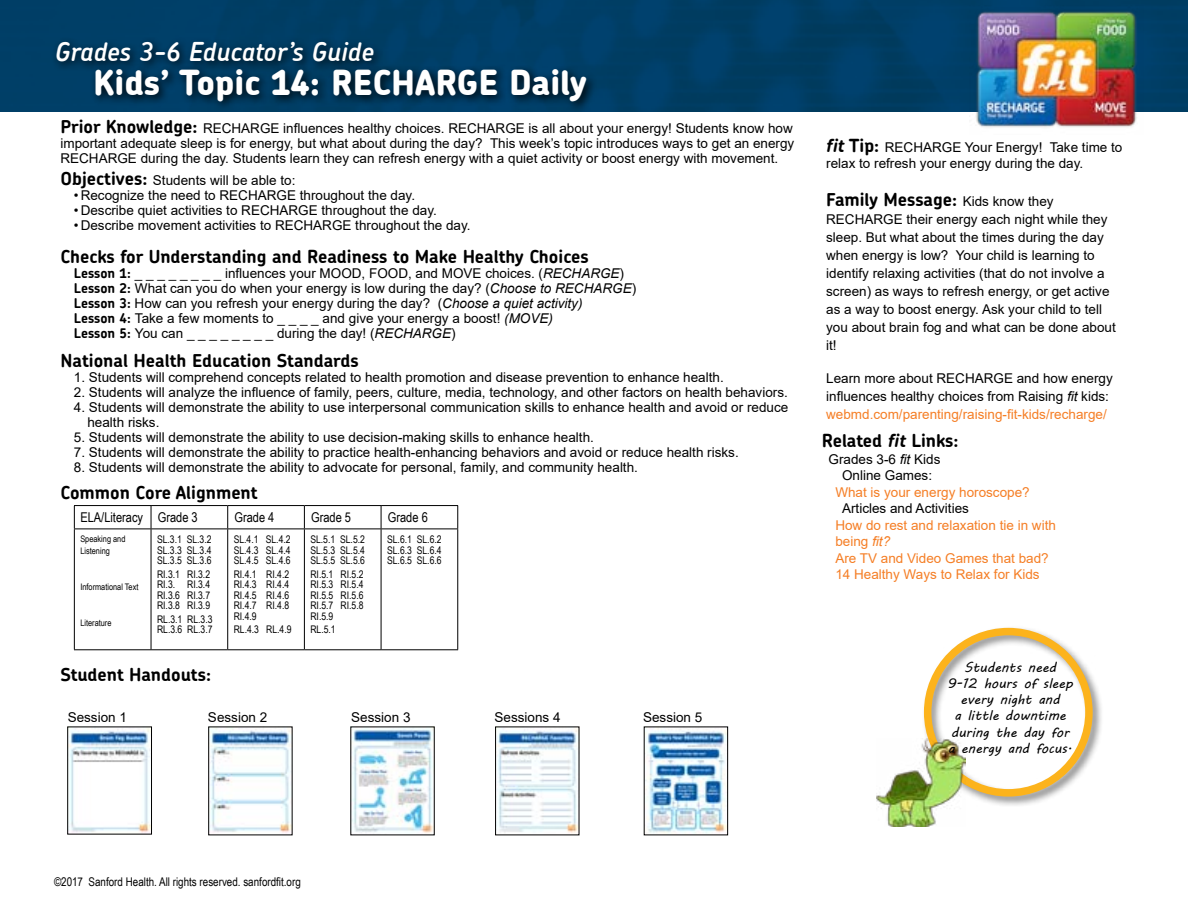
<style>
.page{position:relative;width:1188px;height:918px;background:#fff}
.page>*{position:absolute;margin:0;border:0;box-sizing:border-box;transform-origin:0 0}
.t1{font:800 34.5px "Chevin";color:#fff}
.t2{font:italic 600 25.95px "Chevin";color:#fff}
.t3{font:700 18px "Chevin";color:#000}
.t4{font:13.5px/18px "Arial";color:#000}
.t5{font:13.5px/16.5px "Arial";color:#f57e25}
.t6{font:13.5px/16.2px "MV Boli";color:#000;text-align:center}
.t7{font:13.5px "Arial Narrow";color:#000}
.t8{font:12px "Arial Narrow";color:#000}
.t9{font:10.5px/10.5px "Arial Narrow";color:#000;text-align:justify}
.t10{font:9px/12px "Arial Narrow";color:#000}
.s1{font-family:"Chevin";font-weight:700;font-size:18px}
.s2{font-family:"Chevin";font-weight:700}
.s3{font-style:italic}
.s4{font-family:"Chevin";font-weight:700;font-style:italic;font-size:18px}
.s5{font-family:"Arial";font-weight:400;font-size:13.5px}
.s6{color:#f57e25}
</style>
<div class="page">
<img style="left:0;top:0;width:1188px;height:111px">
<hr style="left:228px;top:505px;width:76px;height:1px;background:#000">
<svg style="left:73px;top:505px;width:190px;height:24px"></svg>
<hr style="left:304px;top:505px;width:77px;height:1px;background:#000">
<svg style="left:304px;top:506px;width:1px;height:23px"></svg>
<hr style="left:381px;top:505px;width:77px;height:1px;background:#000">
<svg style="left:381px;top:506px;width:1px;height:23px"></svg>
<svg style="left:457px;top:506px;width:1px;height:23px"></svg>
<hr style="left:74px;top:529px;width:77px;height:1px;background:#000">
<hr style="left:74px;top:529px;width:1px;height:120px;background:#000">
<hr style="left:151px;top:529px;width:77px;height:1px;background:#000">
<hr style="left:151px;top:529px;width:1px;height:120px;background:#000">
<hr style="left:228px;top:529px;width:76px;height:1px;background:#000">
<hr style="left:227px;top:529px;width:1px;height:120px;background:#000">
<hr style="left:304px;top:529px;width:77px;height:1px;background:#000">
<hr style="left:304px;top:529px;width:1px;height:120px;background:#000">
<hr style="left:381px;top:529px;width:77px;height:1px;background:#000">
<hr style="left:381px;top:529px;width:1px;height:120px;background:#000">
<hr style="left:457px;top:529px;width:1px;height:120px;background:#000">
<hr style="left:74px;top:649px;width:77px;height:1px;background:#000">
<hr style="left:151px;top:649px;width:77px;height:1px;background:#000">
<hr style="left:228px;top:649px;width:76px;height:1px;background:#000">
<hr style="left:304px;top:649px;width:77px;height:1px;background:#000">
<hr style="left:381px;top:649px;width:77px;height:1px;background:#000">
<div style="left:90px;top:65px;width:507px;height:48px;background:#000;opacity:.84"></div>
<div style="left:51px;top:37px;width:333px;height:34px;background:#000;opacity:.75"></div>
<img style="left:970px;top:6px;width:173px;height:122px">
<div style="left:922px;top:626px;width:181px;height:181px;background:#000;opacity:.45"></div>
<div style="left:924px;top:628px;width:169px;height:169px;border:8px solid #fcb31c;border-radius:50%"></div>
<img style="left:877px;top:738px;width:88px;height:89px">
<img style="left:210px;top:729px;width:80px;height:104px">
<img style="left:70px;top:729px;width:80px;height:103px">
<img style="left:353px;top:729px;width:79px;height:104px">
<img style="left:497px;top:729px;width:80px;height:104px">
<img style="left:646px;top:729px;width:80px;height:104px">
<h2 class="t2" style="left:54px;top:34px;width:321px">Grades 3-6 Educator’s Guide</h2>
<h1 class="t1" style="left:93px;top:60px;width:495px">Kids’ Topic 14: RECHARGE Daily</h1>
<p class="t4" style="left:60px;top:121px;width:735px;line-height:15px;text-align:justify"><span class="s1">Prior Knowledge:</span> RECHARGE influences healthy choices. RECHARGE is all about your energy! Students know how important adequate sleep is for energy, but what about during the day? This week’s topic introduces ways to get an energy RECHARGE during the day. Students learn they can refresh energy with a quiet activity or boost energy with movement.</p>
<p class="t4" style="left:60px;top:171px;width:237px"><span class="s1">Objectives:</span> Students will be able to:</p>
<p class="t4" style="left:74px;top:186px;width:343px">• Recognize the need to RECHARGE throughout the day.</p>
<p class="t4" style="left:74px;top:201px;width:364px">• Describe quiet activities to RECHARGE throughout the day.</p>
<p class="t4" style="left:74px;top:216px;width:398px">• Describe movement activities to RECHARGE throughout the day.</p>
<h3 class="t3" style="left:60px;top:245px;width:530px">Checks for Understanding and Readiness to Make Healthy Choices</h3>
<p class="t4" style="left:74px;top:266px;width:564px;line-height:15px"><span class="s2">Lesson 1:</span> _ _ _ _ _ _ _ _ influences your MOOD, FOOD, and MOVE choices. (<span class="s3">RECHARGE</span>)<br><span class="s2">Lesson 2:</span> What can you do when your energy is low during the day? (<span class="s3">Choose to RECHARGE</span>)<br><span class="s2">Lesson 3:</span> How can you refresh your energy during the day? (<span class="s3">Choose a quiet activity)<br></span><span class="s2">Lesson 4:</span> Take a few moments to _ _ _ _ and give your energy a boost! <span class="s3">(MOVE)<br></span><span class="s2">Lesson 5:</span> You can _ _ _ _ _ _ _ _ during the day! (<span class="s3">RECHARGE</span>)</p>
<h3 class="t3" style="left:60px;top:348px;width:300px">National Health Education Standards</h3>
<p class="t4" style="left:74px;top:368px;width:651px">1. Students will comprehend concepts related to health promotion and disease prevention to enhance health.</p>
<p class="t4" style="left:74px;top:383px;width:715px">2. Students will analyze the influence of family, peers, culture, media, technology, and other factors on health behaviors.</p>
<p class="t4" style="left:87px;top:399px;width:702px;line-height:15px;text-indent:-14px">4. Students will demonstrate the ability to use interpersonal communication skills to enhance health and avoid or reduce health risks.</p>
<p class="t4" style="left:74px;top:428px;width:521px">5. Students will demonstrate the ability to use decision-making skills to enhance health.</p>
<p class="t4" style="left:74px;top:443px;width:666px">7. Students will demonstrate the ability to practice health-enhancing behaviors and avoid or reduce health risks.</p>
<p class="t4" style="left:74px;top:458px;width:566px">8. Students will demonstrate the ability to advocate for personal, family, and community health.</p>
<h3 class="t3" style="left:60px;top:481px;width:199px">Common Core Alignment</h3>
<p class="t7" style="left:80px;top:507px;width:119px">ELA/Literacy Grade 3</p>
<p class="t7" style="left:234px;top:507px;width:42px">Grade 4</p>
<p class="t7" style="left:311px;top:507px;width:42px">Grade 5</p>
<p class="t7" style="left:388px;top:507px;width:42px">Grade 6</p>
<p class="t10" style="left:80px;top:533px;width:47px">Speaking and<br>Listening</p>
<p class="t10" style="left:80px;top:581px;width:60px">Informational Text</p>
<p class="t10" style="left:80px;top:617px;width:33px">Literature</p>
<p class="t9" style="left:157px;top:534px;width:56px">SL.3.1 SL.3.2<br>SL.3.3 SL.3.4<br>SL.3.5 SL.3.6</p>
<p class="t9" style="left:157px;top:568px;width:55px">RI.3.1 RI.3.2<br>RI.3. RI.3.4<br>RI.3.6 RI.3.7<br>RI.3.8 RI.3.9</p>
<p class="t9" style="left:157px;top:613px;width:57px">RL.3.1 RL.3.3<br>RL.3.6 RL.3.7</p>
<p class="t9" style="left:234px;top:534px;width:58px">SL.4.1 SL.4.2<br>SL.4.3 SL.4.4<br>SL.4.5 SL.4.6</p>
<p class="t9" style="left:234px;top:568px;width:57px">RI.4.1 RI.4.2<br>RI.4.3 RI.4.4<br>RI.4.5 RI.4.6<br>RI.4.7 RI.4.8<br>RI.4.9</p>
<p class="t9" style="left:234px;top:624px;width:59px">RL.4.3 RL.4.9</p>
<p class="t9" style="left:310px;top:534px;width:56px">SL.5.1 SL.5.2<br>SL.5.3 SL.5.4<br>SL.5.5 SL.5.6</p>
<p class="t9" style="left:310px;top:568px;width:55px">RI.5.1 RI.5.2<br>RI.5.3 RI.5.4<br>RI.5.5 RI.5.6<br>RI.5.7 RI.5.8<br>RI.5.9</p>
<p class="t9" style="left:310px;top:624px;width:27px">RL.5.1</p>
<p class="t9" style="left:387px;top:534px;width:56px">SL.6.1 SL.6.2<br>SL.6.3 SL.6.4<br>SL.6.5 SL.6.6</p>
<h3 class="t3" style="left:60px;top:662px;width:152px">Student Handouts:</h3>
<p class="t4" style="left:68px;top:708px;width:61px">Session 1</p>
<p class="t4" style="left:208px;top:708px;width:61px">Session 2</p>
<p class="t4" style="left:351px;top:708px;width:61px">Session 3</p>
<p class="t4" style="left:495px;top:708px;width:68px">Sessions 4</p>
<p class="t4" style="left:643px;top:708px;width:61px">Session 5</p>
<p class="t4" style="left:826px;top:139px;width:298px;line-height:16.2px"><span class="s4">fit</span> <span class="s1">Tip:</span> RECHARGE Your Energy! Take time to relax to refresh your energy during the day.</p>
<h3 class="t3" style="left:826px;top:187px;width:229px">Family Message: <span class="s5">Kids know they</span></h3>
<p class="t4" style="left:826px;top:210px;width:291px">RECHARGE their energy each night while they sleep. But what about the times during the day when energy is low? Your child is learning to identify relaxing activities (that do not involve a screen) as ways to refresh energy, or get active as a way to boost energy. Ask your child to tell you about brain fog and what can be done about it!</p>
<p class="t4" style="left:826px;top:369px;width:288px">Learn more about RECHARGE and how energy influences healthy choices from Raising <span class="s3">fit</span> kids: <span class="s6">webmd.com/parenting/raising-fit-kids/recharge/</span></p>
<h3 class="t3" style="left:822px;top:429px;width:138px">Related <span class="s3">fit</span> Links:</h3>
<p class="t4" style="left:829px;top:450px;width:113px;line-height:16.5px;text-align:center">Grades 3-6 <span class="s3">fit</span> Kids<br>Online Games:</p>
<p class="t5" style="left:835px;top:483px;width:196px">What is your energy horoscope?</p>
<p class="t4" style="left:842px;top:499px;width:128px">Articles and Activities</p>
<p class="t5" style="left:835px;top:516px;width:222px">How do rest and relaxation tie in with being <span class="s3">fit?<br></span>Are TV and Video Games that bad?<br>14 Healthy Ways to Relax for Kids</p>
<p class="t6" style="left:948px;top:659px;width:127px">Students need<br>9-12 hours of sleep every night and<br>a little downtime during the day for a energy and focus.</p>
<p class="t8" style="left:54px;top:873px;width:248px">©2017 Sanford Health. All rights reserved. sanfordfit.org</p>
</div>
